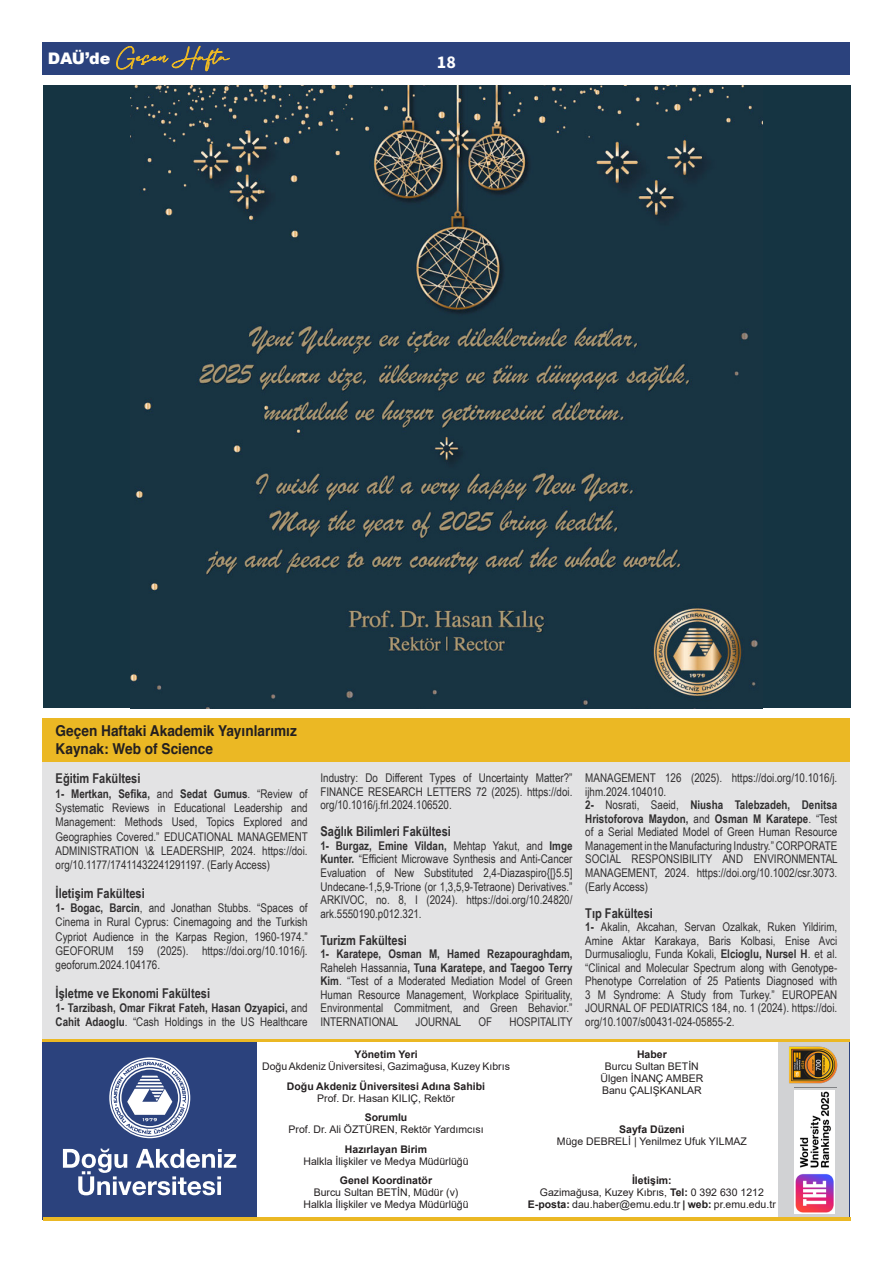
<style>
.page{position:relative;width:893px;height:1263px;background:#fff}
.page>*{position:absolute;margin:0;border:0;box-sizing:border-box;transform-origin:0 0}
.t1{font:18.6px "Bacalisties";color:#ebb824;scale:1.1 1}
.t2{font:700 18px "Source Sans 3";color:#fff}
.t3{font:700 15px "Helvetica";color:#231f20;scale:.91 1}
.t4{font:700 13.5px "Arial Narrow";color:#312f30}
.t5{font:12px/13.5px "Arial Narrow";color:#312f30;text-align:justify}
.t6{font:700 12px/14.2px "Arial Narrow";color:#312f30}
.t7{font:10.5px "Arial";color:#231f20}
.t8{font:700 10.5px "Arial";color:#231f20}
.s1{font-weight:700}
.s2{font-weight:400}
</style>
<div class="page">
<div style="left:43px;top:1038px;width:807px;height:5px;background:#ebb824"></div>
<div style="left:43px;top:1042px;width:807px;height:178px;background:#2b427d"></div>
<div style="left:257px;top:1042px;width:591px;height:177px;background:#fff"></div>
<hr style="left:43px;top:1217px;width:807px;height:3px;background:#ebb824">
<div style="left:779px;top:1042px;width:70px;height:175px;background:#d1d2d4"></div>
<div style="left:43px;top:762px;width:807px;height:276px;background:#e3e3e4"></div>
<div style="left:43px;top:718px;width:807px;height:44px;background:#ebb824"></div>
<div style="left:43px;top:43px;width:807px;height:32px;background:#2b427d"></div>
<hr style="left:794px;top:1087px;width:42px;height:1px;background:#808285">
<img style="left:789px;top:1046px;width:48px;height:38px">
<svg style="left:63px;top:1148px;width:173px;height:47px"></svg>
<svg style="left:217px;top:1181px;width:4px;height:14px"></svg>
<svg style="left:109px;top:1057px;width:82px;height:82px"></svg>
<img style="left:794px;top:1091px;width:41px;height:122px">
<div style="left:43px;top:85px;width:807px;height:623px;background:#153442"></div>
<img style="left:131px;top:85px;width:631px;height:623px">
<h1 class="t1" style="left:48px;top:41px;width:167px"><sub>DAÜ’de</sub> Geçen Hafta</h1>
<p class="t2" style="left:437px;top:50px;width:21px">18</p>
<p class="t3" style="left:56px;top:719px;width:267px">Geçen Haftaki Akademik Yayınlarımız</p>
<p class="t3" style="left:56px;top:737px;width:175px">Kaynak: Web of Science</p>
<p class="t4" style="left:56px;top:768px;width:86px">Eğitim Fakültesi</p>
<p class="t5" style="left:56px;top:786px;width:254px;line-height:14.2px"><span class="s1">1- Mertkan, Sefika,</span> and <span class="s1">Sedat Gumus</span>. “Review of Systematic Reviews in Educational Leadership and Management: Methods Used, Topics Explored and Geographies Covered.” EDUCATIONAL MANAGEMENT ADMINISTRATION \&amp; LEADERSHIP, 2024. https://doi. org/10.1177/17411432241291197. (Early Access)</p>
<p class="t4" style="left:56px;top:883px;width:91px">İletişim Fakültesi</p>
<p class="t5" style="left:56px;top:900px;width:254px;line-height:14.2px"><span class="s1">1- Bogac, Barcin</span>, and Jonathan Stubbs. “Spaces of Cinema in Rural Cyprus: Cinemagoing and the Turkish Cypriot Audience in the Karpas Region, 1960-1974.” GEOFORUM 159 (2025). https://doi.org/10.1016/j. geoforum.2024.104176.</p>
<p class="t4" style="left:56px;top:983px;width:156px">İşletme ve Ekonomi Fakültesi</p>
<p class="t6" style="left:56px;top:1000px;width:254px">1- Tarzibash, Omar Fikrat Fateh, Hasan Ozyapici, <span class="s2">and<br></span>Cahit Adaoglu<span class="s2">. “Cash Holdings in the US Healthcare</span></p>
<p class="t5" style="left:320px;top:771px;width:254px">Industry: Do Different Types of Uncertainty Matter?” FINANCE RESEARCH LETTERS 72 (2025). https://doi. org/10.1016/j.frl.2024.106520.</p>
<p class="t4" style="left:320px;top:821px;width:132px">Sağlık Bilimleri Fakültesi</p>
<p class="t5" style="left:320px;top:838px;width:254px"><span class="s1">1- Burgaz, Emine Vildan,</span> Mehtap Yakut, and <span class="s1">Imge Kunter.</span> “Efficient Microwave Synthesis and Anti-Cancer Evaluation of New Substituted 2,4-Diazaspiro{[}5.5] Undecane-1,5,9-Trione (or 1,3,5,9-Tetraone) Derivatives.” ARKIVOC, no. 8, I (2024). https://doi.org/10.24820/ ark.5550190.p012.321.</p>
<p class="t4" style="left:320px;top:930px;width:88px">Turizm Fakültesi</p>
<p class="t5" style="left:320px;top:947px;width:254px"><span class="s1">1- Karatepe, Osman M, Hamed Rezapouraghdam, </span>Raheleh Hassannia<span class="s1">, Tuna Karatepe, and Taegoo Terry Kim</span>. “Test of a Moderated Mediation Model of Green Human Resource Management, Workplace Spirituality, Environmental Commitment, and Green Behavior.” INTERNATIONAL</p>
<p class="t5" style="left:415px;top:1014px;width:47px">JOURNAL</p>
<p class="t5" style="left:478px;top:1014px;width:15px">OF</p>
<p class="t5" style="left:509px;top:1014px;width:65px">HOSPITALITY</p>
<p class="t5" style="left:585px;top:771px;width:254px">MANAGEMENT 126 (2025). https://doi.org/10.1016/j. ijhm.2024.104010.</p>
<p class="t5" style="left:585px;top:798px;width:254px"><span class="s1">2-</span> Nosrati, Saeid, <span class="s1">Niusha Talebzadeh, Denitsa Hristoforova Maydon,</span> and <span class="s1">Osman M Karatepe</span>. “Test of a Serial Mediated Model of Green Human Resource Management in the Manufacturing Industry.” CORPORATE SOCIAL RESPONSIBILITY AND ENVIRONMENTAL MANAGEMENT, 2024. https://doi.org/10.1002/csr.3073. (Early Access)</p>
<p class="t4" style="left:585px;top:902px;width:69px">Tıp Fakültesi</p>
<p class="t5" style="left:585px;top:920px;width:254px"><span class="s1">1-</span> Akalin, Akcahan, Servan Ozalkak, Ruken Yildirim, Amine Aktar Karakaya, Baris Kolbasi, Enise Avci Durmusalioglu, Funda Kokali, <span class="s1">Elcioglu, Nursel H</span>. et al. “Clinical and Molecular Spectrum along with Genotype-Phenotype Correlation of 25 Patients Diagnosed with 3 M Syndrome: A Study from Turkey.” EUROPEAN JOURNAL OF PEDIATRICS 184, no. 1 (2024). https://doi. org/10.1007/s00431-024-05855-2.</p>
<p class="t8" style="left:354px;top:1047px;width:65px">Yönetim Yeri</p>
<p class="t7" style="left:262px;top:1059px;width:249px">Doğu Akdeniz Üniversitesi, Gazimağusa, Kuzey Kıbrıs</p>
<p class="t8" style="left:287px;top:1078px;width:200px">Doğu Akdeniz Üniversitesi Adına Sahibi</p>
<p class="t7" style="left:317px;top:1091px;width:139px">Prof. Dr. Hasan KILIÇ, Rektör</p>
<p class="t8" style="left:365px;top:1110px;width:44px">Sorumlu</p>
<p class="t7" style="left:288px;top:1122px;width:197px">Prof. Dr. Ali ÖZTÜREN, Rektör Yardımcısı</p>
<p class="t8" style="left:345px;top:1141px;width:84px">Hazırlayan Birim</p>
<p class="t7" style="left:303px;top:1154px;width:167px">Halkla İlişkiler ve Medya Müdürlüğü</p>
<p class="t8" style="left:340px;top:1173px;width:94px">Genel Koordinatör</p>
<p class="t7" style="left:314px;top:1185px;width:146px">Burcu Sultan BETİN, Müdür (v)</p>
<p class="t7" style="left:303px;top:1197px;width:167px">Halkla İlişkiler ve Medya Müdürlüğü</p>
<p class="t8" style="left:637px;top:1047px;width:31px">Haber</p>
<p class="t7" style="left:605px;top:1059px;width:95px">Burcu Sultan BETİN</p>
<p class="t7" style="left:601px;top:1071px;width:104px">Ülgen İNANÇ AMBER</p>
<p class="t7" style="left:602px;top:1083px;width:101px">Banu ÇALIŞKANLAR</p>
<p class="t8" style="left:619px;top:1122px;width:67px">Sayfa Düzeni</p>
<p class="t7" style="left:557px;top:1134px;width:191px">Müge DEBRELİ | Yenilmez Ufuk YILMAZ</p>
<p class="t8" style="left:632px;top:1173px;width:41px">İletişim:</p>
<p class="t7" style="left:540px;top:1185px;width:225px">Gazimağusa, Kuzey Kıbrıs, <span class="s1">Tel:</span> 0 392 630 1212</p>
<p class="t7" style="left:528px;top:1197px;width:249px"><span class="s1">E-posta:</span> dau.haber@emu.edu.tr <span class="s1">| web:</span> pr.emu.edu.tr</p>
</div>
